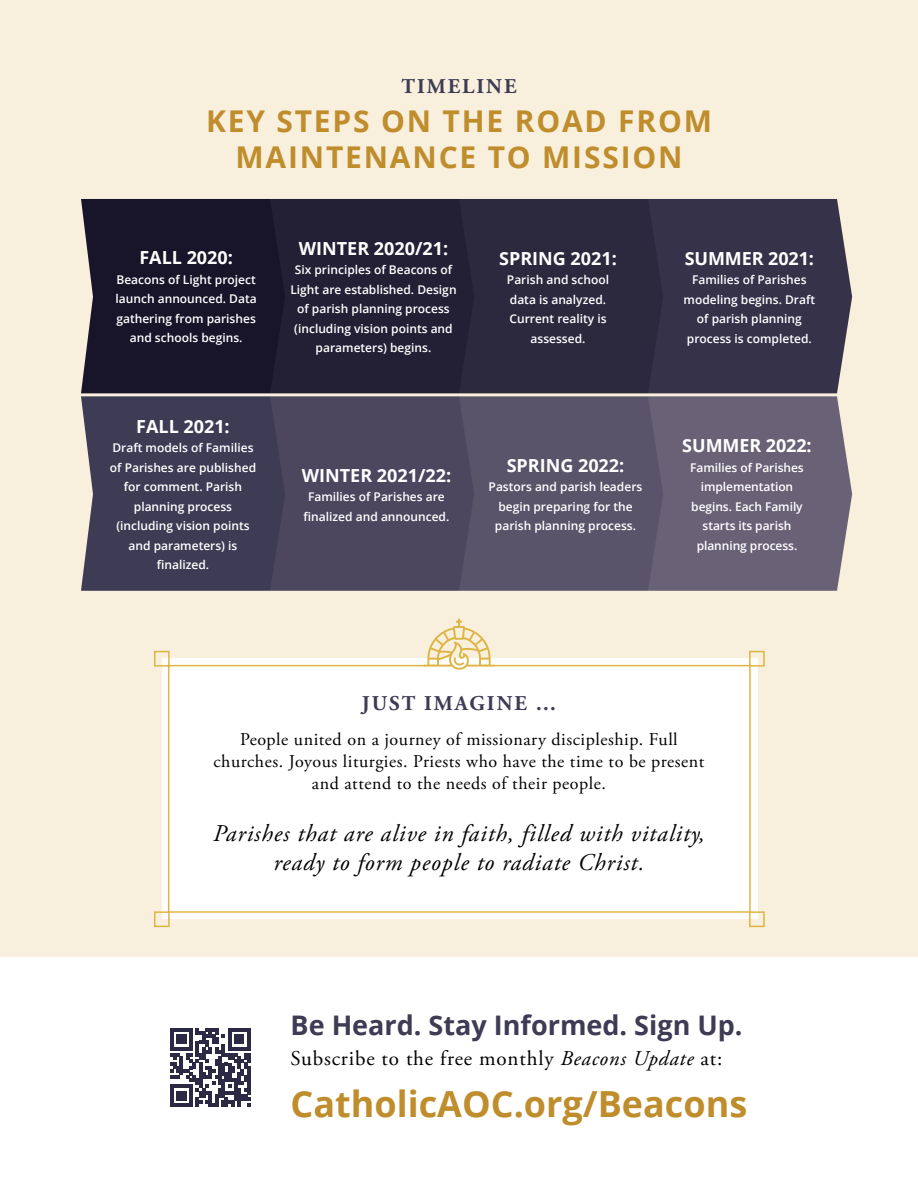
<style>
.page{position:relative;width:918px;height:1188px;background:#fff}
.page>*{position:absolute;margin:0;border:0;box-sizing:border-box;transform-origin:0 0}
.t1{font:700 36px "Open Sans";color:#bf8d2c}
.t2{font:700 30px/36px "Open Sans";letter-spacing:.06em;color:#bf8d2c;text-align:center}
.t3{font:700 27px "Open Sans";color:#3e3b54}
.t4{font:italic 24px/28.8px "Adobe Garamond Pro";letter-spacing:.04em;color:#000;text-align:center}
.t5{font:21px "Adobe Garamond Pro";letter-spacing:.04em;color:#000}
.t6{font:700 21px "Adobe Garamond Pro";letter-spacing:.095em;color:#3e3b54}
.t7{font:18px/21.6px "Adobe Garamond Pro";letter-spacing:.03em;color:#000;text-align:center}
.t8{font:700 18px "Open Sans";color:#fff}
.t9{font:600 12px/19.5px "Open Sans";color:#fff;text-align:center}
.s1{font-style:italic}
</style>
<div class="page">
<div style="left:0;top:0;width:918px;height:957px;background:#f8efdd"></div>
<div style="left:162px;top:658px;width:595px;height:261px;background:#fff"></div>
<svg style="left:81px;top:199px;width:771px;height:392px;background:#413d52"></svg>
<svg style="left:170px;top:1028px;width:80px;height:79px"></svg>
<svg style="left:427px;top:619px;width:64px;height:45px"></svg>
<svg style="left:167px;top:664px;width:584px;height:249px"></svg>
<div style="left:749px;top:651px;width:16px;height:16px;border:2px solid #deb544"></div>
<div style="left:154px;top:651px;width:16px;height:16px;border:2px solid #deb544"></div>
<div style="left:749px;top:911px;width:16px;height:16px;border:2px solid #deb544"></div>
<div style="left:154px;top:911px;width:16px;height:16px;border:2px solid #deb544"></div>
<h3 class="t6" style="left:402px;top:74px;width:116px">TIMELINE</h3>
<h2 class="t2" style="left:206px;top:102px;width:507px">KEY STEPS ON THE ROAD FROM<br>MAINTENANCE TO MISSION</h2>
<h3 class="t8" style="left:139px;top:245px;width:95px">FALL 2020:</h3>
<p class="t9" style="left:116px;top:269px;width:143px">Beacons of Light project launch announced. Data gathering from parishes and schools begins.</p>
<h3 class="t8" style="left:136px;top:414px;width:95px">FALL 2021:</h3>
<p class="t9" style="left:110px;top:438px;width:148px">Draft models of Families of Parishes are published for comment. Parish planning process (including vision points and parameters) is finalized.</p>
<h3 class="t8" style="left:299px;top:236px;width:151px">WINTER 2020/21:</h3>
<p class="t9" style="left:290px;top:260px;width:168px">Six principles of Beacons of<br>Light are established. Design of parish planning process (including vision points and parameters) begins.</p>
<h3 class="t8" style="left:499px;top:245px;width:119px">SPRING 2021:</h3>
<p class="t9" style="left:507px;top:270px;width:104px">Parish and school data is analyzed.<br>Current reality is assessed.</p>
<h3 class="t8" style="left:302px;top:462px;width:151px">WINTER 2021/22:</h3>
<p class="t9" style="left:304px;top:487px;width:147px">Families of Parishes are finalized and announced.</p>
<h3 class="t8" style="left:507px;top:453px;width:119px">SPRING 2022:</h3>
<p class="t9" style="left:489px;top:477px;width:155px">Pastors and parish leaders begin preparing for the parish planning process.</p>
<h3 class="t8" style="left:685px;top:245px;width:131px">SUMMER 2021:</h3>
<p class="t9" style="left:684px;top:270px;width:133px">Families of Parishes modeling begins. Draft of parish planning process is completed.</p>
<h3 class="t8" style="left:682px;top:433px;width:131px">SUMMER 2022:</h3>
<p class="t9" style="left:690px;top:457px;width:115px">Families of Parishes implementation begins. Each Family starts its parish planning process.</p>
<h3 class="t6" style="left:362px;top:691px;width:196px">JUST IMAGINE …</h3>
<h3 class="t7" style="left:214px;top:730px;width:492px">People united on a journey of missionary discipleship. Full churches. Joyous liturgies. Priests who have the time to be present and attend to the needs of their people.</h3>
<h3 class="t4" style="left:213px;top:820px;width:493px">Parishes that are alive in faith, filled with vitality, ready to form people to radiate Christ.</h3>
<h3 class="t3" style="left:291px;top:1006px;width:454px">Be Heard. Stay Informed. Sign Up.</h3>
<h3 class="t5" style="left:291px;top:1046px;width:433px">Subscribe to the free monthly <span class="s1">Beacons Update</span> at:</h3>
<h1 class="t1" style="left:291px;top:1079px;width:458px">CatholicAOC.org/Beacons</h1>
</div>
